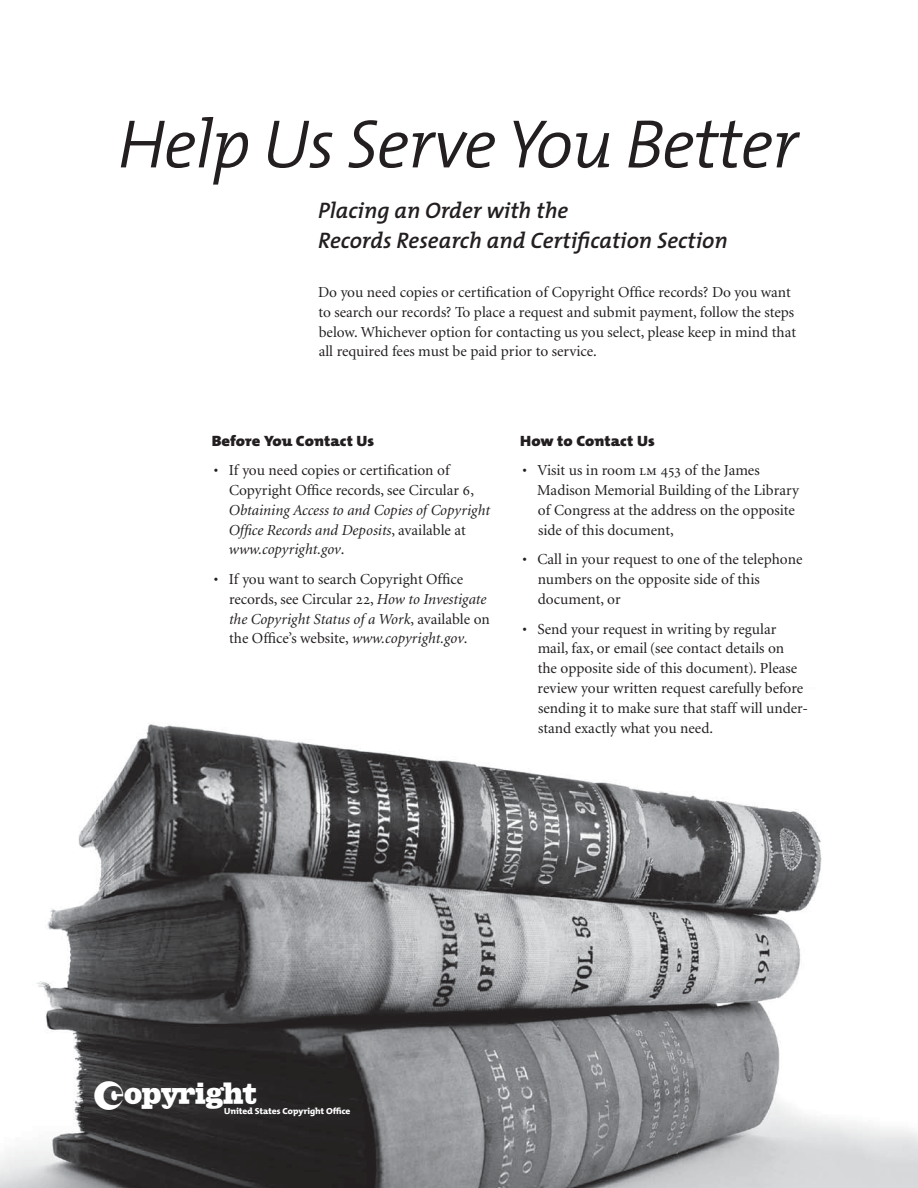
<style>
.page{position:relative;width:918px;height:1188px;background:#fff}
.page>*{position:absolute;margin:0;border:0;box-sizing:border-box;transform-origin:0 0}
.t1{font:italic 300 69px "The Mix";letter-spacing:-.02em;color:#231f20}
.t2{font:36px "Copyright OTF";color:#fff}
.t3{font:italic 600 22.5px/29.7px "The Mix";color:#231f20}
.t4{font:15.3px/19.8px "Minion C";color:#231f20}
.t5{font:italic 15.3px/19.8px "Minion C";color:#231f20}
.t6{font:900 15px "The Mix";color:#231f20;scale:1.1 1}
.s1{font-style:normal}
.s2{font-style:italic}
.s3{font-family:"Minion Regular SC"}
</style>
<div class="page">
<img style="left:0;top:724px;width:918px;height:464px">
<h1 class="t1" style="left:118px;top:87px;width:682px">Help Us Serve You Better</h1>
<h3 class="t3" style="left:318px;top:195px;width:411px">Placing an Order with the<br>Records Research and Certification Section</h3>
<p class="t4" style="left:318px;top:283px;width:480px">Do you need copies or certification of Copyright Office records? Do you want to search our records? To place a request and submit payment, follow the steps below. Whichever option for contacting us you select, please keep in mind that all required fees must be paid prior to service.</p>
<p class="t6" style="left:212px;top:428px;width:149px">Before You Contact Us</p>
<p class="t4" style="left:229px;top:461px;width:246px;text-indent:-15px">• If you need copies or certification of<br>Copyright Office records, see Circular 6,</p>
<p class="t5" style="left:229px;top:501px;width:263px">Obtaining Access to and Copies of Copyright<br>Office Records and Deposits<span class="s1">, available at </span>www.copyright.gov<span class="s1">.</span></p>
<p class="t4" style="left:229px;top:570px;width:262px;text-indent:-15px">• If you want to search Copyright Office records, see Circular 22, <span class="s2">How to Investigate the Copyright Status of a Work</span>, available on the Office’s website, <span class="s2">www.copyright.gov</span>.</p>
<p class="t6" style="left:520px;top:428px;width:124px">How to Contact Us</p>
<p class="t4" style="left:537px;top:461px;width:263px;text-indent:-15px">• Visit us in room <span class="s3">lm</span> 453 of the James Madison Memorial Building of the Library of Congress at the address on the opposite side of this document,</p>
<p class="t4" style="left:538px;top:550px;width:266px;text-indent:-15px">• Call in your request to one of the telephone numbers on the opposite side of this document, or</p>
<p class="t4" style="left:538px;top:619px;width:272px;text-indent:-15px">• Send your request in writing by regular mail, fax, or email (see contact details on<br>the opposite side of this document). Please review your written request carefully before sending it to make sure that staff will under&shy;stand exactly what you need.</p>
<h2 class="t2" style="left:94px;top:1078px;width:257px">w</h2>
</div>
